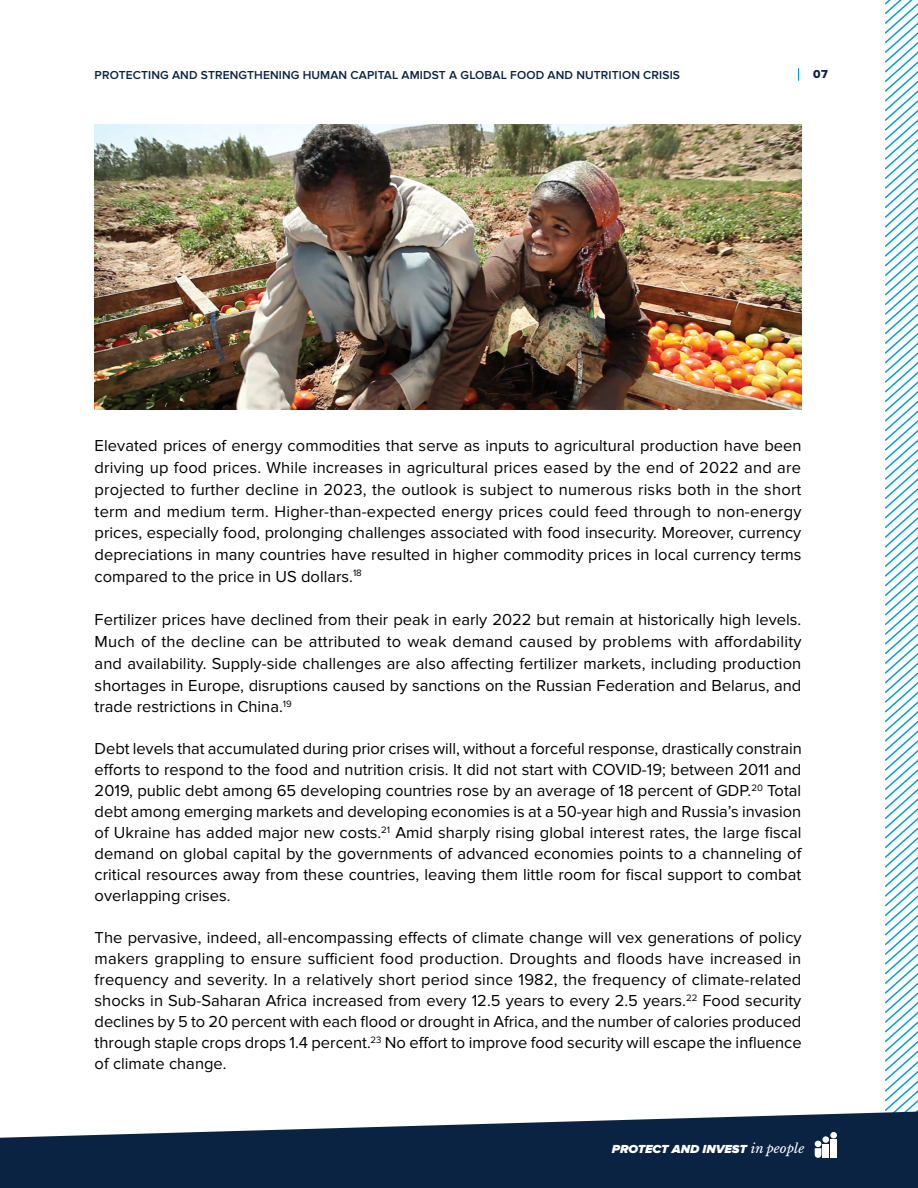
<style>
.page{position:relative;width:918px;height:1188px;background:#fff}
.page>*{position:absolute;margin:0;border:0;box-sizing:border-box;transform-origin:0 0}
.t1{font:16.5px/21px "Proxima Nova";color:#000;text-align:justify}
.t2{font:italic 900 12.15px "Proxima Nova";color:#fff}
.t3{font:600 12px "Proxima Nova";letter-spacing:.01em;color:#0a2343}
.t4{font:12px "Proxima Nova Extrabld";color:#0a2343}
.s1{font-family:"Libre Baskerville";font-weight:400;font-size:12.75px}
</style>
<div class="page">
<svg style="left:885px;top:0;width:33px;height:1111px"></svg>
<svg style="left:798px;top:68px;width:1px;height:13px"></svg>
<svg style="left:0;top:1111px;width:918px;height:77px;fill:#0a2343"></svg>
<div style="left:830px;top:1140px;width:7px;height:18px;background:#fff"></div>
<div style="left:830px;top:1132px;width:7px;height:6px;background:#fff;border-radius:50%"></div>
<div style="left:822px;top:1136px;width:7px;height:7px;background:#fff;border-radius:50%"></div>
<div style="left:823px;top:1144px;width:6px;height:14px;background:#fff"></div>
<svg style="left:815px;top:1141px;width:6px;height:17px"></svg>
<img style="left:95px;top:124px;width:706px;height:285px">
<p class="t3" style="left:95px;top:68px;width:587px">PROTECTING AND STRENGTHENING HUMAN CAPITAL AMIDST A GLOBAL FOOD AND NUTRITION CRISIS</p>
<p class="t4" style="left:813px;top:67px;width:16px">07</p>
<p class="t1" style="left:95px;top:435px;width:709px;line-height:21.8px">Elevated prices of energy commodities that serve as inputs to agricultural production have been driving up food prices. While increases in agricultural prices eased by the end of 2022 and are projected to further decline in 2023, the outlook is subject to numerous risks both in the short term and medium term. Higher-than-expected energy prices could feed through to non-energy prices, especially food, prolonging challenges associated with food insecurity. Moreover, currency depreciations in many countries have resulted in higher commodity prices in local currency terms compared to the price in US dollars.<sup>18</sup></p>
<p class="t1" style="left:95px;top:609px;width:708px;line-height:21.8px">Fertilizer prices have declined from their peak in early 2022 but remain at historically high levels.<br>Much of the decline can be attributed to weak demand caused by problems with affordability and availability. Supply-side challenges are also affecting fertilizer markets, including production shortages in Europe, disruptions caused by sanctions on the Russian Federation and Belarus, and trade restrictions in China.<sup>19</sup></p>
<p class="t1" style="left:95px;top:739px;width:709px">Debt levels that accumulated during prior crises will, without a forceful response, drastically constrain efforts to respond to the food and nutrition crisis. It did not start with COVID-19; between 2011 and 2019, public debt among 65 developing countries rose by an average of 18 percent of GDP.<sup>20</sup> Total debt among emerging markets and developing economies is at a 50-year high and Russia’s invasion of Ukraine has added major new costs.<sup>21</sup> Amid sharply rising global interest rates, the large fiscal demand on global capital by the governments of advanced economies points to a channeling of critical resources away from these countries, leaving them little room for fiscal support to combat overlapping crises.</p>
<p class="t1" style="left:95px;top:928px;width:708px">The pervasive, indeed, all-encompassing effects of climate change will vex generations of policy makers grappling to ensure sufficient food production. Droughts and floods have increased in frequency and severity. In a relatively short period since 1982, the frequency of climate-related shocks in Sub-Saharan Africa increased from every 12.5 years to every 2.5 years.<sup>22</sup> Food security declines by 5 to 20 percent with each flood or drought in Africa, and the number of calories produced through staple crops drops 1.4 percent.<sup>23</sup> No effort to improve food security will escape the influence of climate change.</p>
<p class="t2" style="left:612px;top:1142px;width:194px">PROTECT AND INVEST <span class="s1">in people</span></p>
</div>
